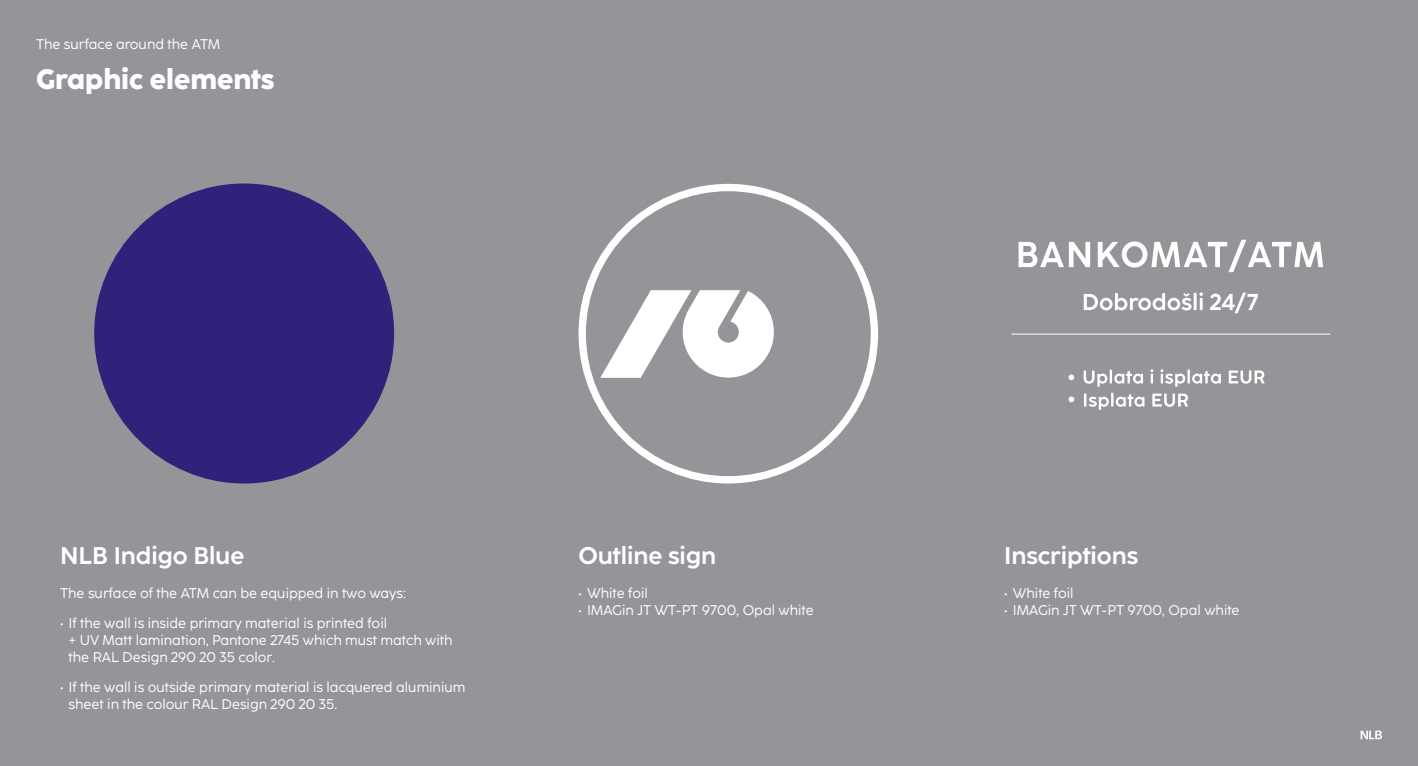
<style>
.page{position:relative;width:1418px;height:766px;background:#fff}
.page>*{position:absolute;margin:0;border:0;box-sizing:border-box;transform-origin:0 0}
.t1{font:800 28px "Coco Sharp";color:#fff}
.t2{font:700 24px "Coco Sharp";color:#fff}
.t3{font:14px/16.8px "Coco Sharp";color:#fff}
</style>
<div class="page">
<div style="left:0;top:0;width:1417px;height:765px;background:#939598"></div>
<svg style="left:1360px;top:730px;width:21px;height:9px"></svg>
<svg style="left:1084px;top:392px;width:104px;height:17px"></svg>
<svg style="left:1083px;top:369px;width:181px;height:17px"></svg>
<svg style="left:1068px;top:374px;width:6px;height:6px"></svg>
<svg style="left:1068px;top:396px;width:6px;height:6px"></svg>
<hr style="left:1011px;top:334px;width:319px;height:1px;background:#fff">
<div style="left:94px;top:183px;width:300px;height:300px;background:#30227b;border-radius:50%"></div>
<svg style="left:578px;top:184px;width:300px;height:299px"></svg>
<svg style="left:1018px;top:242px;width:72px;height:25px"></svg>
<svg style="left:1097px;top:240px;width:226px;height:32px"></svg>
<svg style="left:1083px;top:292px;width:174px;height:21px"></svg>
<p class="t3" style="left:36px;top:36px;width:186px">The surface around the ATM</p>
<h1 class="t1" style="left:36px;top:62px;width:240px">Graphic elements</h1>
<h2 class="t2" style="left:60px;top:542px;width:186px">NLB Indigo Blue</h2>
<p class="t3" style="left:60px;top:585px;width:347px">The surface of the ATM can be equipped in two ways:</p>
<p class="t3" style="left:69px;top:615px;width:385px;text-indent:-8px">• If the wall is inside primary material is printed foil<br>+ UV Matt lamination, Pantone 2745 which must match with the RAL Design 290 20 35 color.</p>
<p class="t3" style="left:69px;top:678px;width:398px;text-indent:-8px">• If the wall is outside primary material is lacquered aluminium sheet in the colour RAL Design 290 20 35.</p>
<h2 class="t2" style="left:578px;top:542px;width:139px">Outline sign</h2>
<p class="t3" style="left:578px;top:585px;width:71px">• White foil</p>
<p class="t3" style="left:578px;top:601px;width:237px">• IMAGin JT WT-PT 9700, Opal white</p>
<h2 class="t2" style="left:1004px;top:542px;width:135px">Inscriptions</h2>
<p class="t3" style="left:1004px;top:585px;width:71px">• White foil</p>
<p class="t3" style="left:1004px;top:601px;width:237px">• IMAGin JT WT-PT 9700, Opal white</p>
</div>
